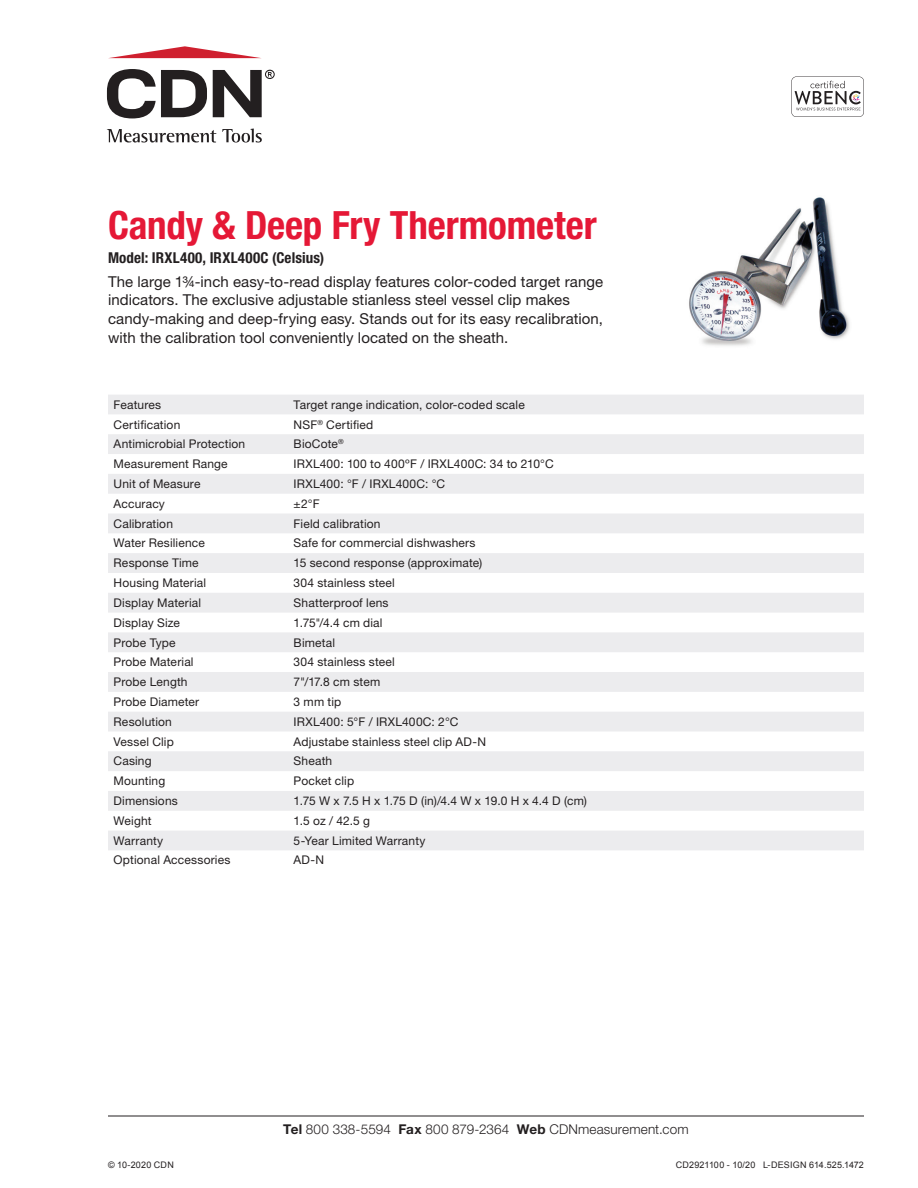
<style>
.page{position:relative;width:918px;height:1188px;background:#fff}
.page>*{position:absolute;margin:0;border:0;box-sizing:border-box;transform-origin:0 0}
.t1{font:700 condensed 39px "Helvetica Neue LT Std";letter-spacing:-.005em;color:#e51836}
.t2{font:15px/18.8px "Helvetica Neue LT Std";letter-spacing:.005em;color:#231f20}
.t3{font:700 condensed 15px "Helvetica Neue LT Std";letter-spacing:.01em;color:#231f20}
.t4{font:300 13.5px "Helvetica Neue LT Std";letter-spacing:.01em;color:#231f20}
.t5{font:12px "Helvetica Neue LT Std";letter-spacing:.015em;color:#231f20}
.t6{font:9px "Arial";letter-spacing:.02em;color:#231f20}
.s1{font-weight:700}
</style>
<div class="page">
<img style="left:689px;top:197px;width:161px;height:149px">
<svg style="left:108px;top:395px;width:756px;height:455px;fill:#ececee"></svg>
<hr style="left:108px;top:1116px;width:756px;height:1px;background:#231f20">
<svg style="left:107px;top:129px;width:109px;height:14px"></svg>
<svg style="left:222px;top:129px;width:40px;height:14px"></svg>
<svg style="left:107px;top:69px;width:100px;height:49px"></svg>
<svg style="left:109px;top:46px;width:151px;height:12px"></svg>
<svg style="left:213px;top:70px;width:62px;height:47px"></svg>
<svg style="left:791px;top:76px;width:73px;height:41px"></svg>
<h1 class="t1" style="left:108px;top:202px;width:490px">Candy &amp; Deep Fry Thermometer</h1>
<p class="t3" style="left:108px;top:249px;width:218px">Model: IRXL400, IRXL400C (Celsius)</p>
<p class="t2" style="left:108px;top:272px;width:497px">The large 1¾-inch easy-to-read display features color-coded target range indicators. The exclusive adjustable stianless steel vessel clip makes candy-making and deep-frying easy. Stands out for its easy recalibration, with the calibration tool conveniently located on the sheath.</p>
<p class="t5" style="left:114px;top:397px;width:49px">Features</p>
<p class="t5" style="left:294px;top:397px;width:233px">Target range indication, color-coded scale</p>
<p class="t5" style="left:114px;top:417px;width:68px">Certification</p>
<p class="t5" style="left:294px;top:417px;width:81px">NSF<sup>®</sup> Certified</p>
<p class="t5" style="left:114px;top:437px;width:133px">Antimicrobial Protection</p>
<p class="t5" style="left:294px;top:437px;width:52px">BioCote<sup>®</sup></p>
<p class="t5" style="left:114px;top:457px;width:116px">Measurement Range</p>
<p class="t5" style="left:294px;top:457px;width:262px">IRXL400: 100 to 400ºF / IRXL400C: 34 to 210°C</p>
<p class="t5" style="left:114px;top:477px;width:88px">Unit of Measure</p>
<p class="t5" style="left:294px;top:477px;width:153px">IRXL400: °F / IRXL400C: °C</p>
<p class="t5" style="left:114px;top:496px;width:53px">Accuracy</p>
<p class="t5" style="left:294px;top:496px;width:28px">±2°F</p>
<p class="t5" style="left:114px;top:516px;width:61px">Calibration</p>
<p class="t5" style="left:294px;top:516px;width:88px">Field calibration</p>
<p class="t5" style="left:114px;top:536px;width:93px">Water Resilience</p>
<p class="t5" style="left:294px;top:536px;width:183px">Safe for commercial dishwashers</p>
<p class="t5" style="left:114px;top:556px;width:87px">Response Time</p>
<p class="t5" style="left:294px;top:556px;width:190px">15 second response (approximate)</p>
<p class="t5" style="left:114px;top:576px;width:94px">Housing Material</p>
<p class="t5" style="left:294px;top:576px;width:103px">304 stainless steel</p>
<p class="t5" style="left:114px;top:596px;width:89px">Display Material</p>
<p class="t5" style="left:294px;top:596px;width:96px">Shatterproof lens</p>
<p class="t5" style="left:114px;top:615px;width:68px">Display Size</p>
<p class="t5" style="left:294px;top:615px;width:91px">1.75"/4.4 cm dial</p>
<p class="t5" style="left:114px;top:635px;width:64px">Probe Type</p>
<p class="t5" style="left:294px;top:635px;width:43px">Bimetal</p>
<p class="t5" style="left:114px;top:655px;width:82px">Probe Material</p>
<p class="t5" style="left:294px;top:655px;width:103px">304 stainless steel</p>
<p class="t5" style="left:114px;top:675px;width:76px">Probe Length</p>
<p class="t5" style="left:294px;top:675px;width:88px">7"/17.8 cm stem</p>
<p class="t5" style="left:114px;top:695px;width:87px">Probe Diameter</p>
<p class="t5" style="left:294px;top:695px;width:49px">3 mm tip</p>
<p class="t5" style="left:114px;top:714px;width:60px">Resolution</p>
<p class="t5" style="left:294px;top:714px;width:166px">IRXL400: 5°F / IRXL400C: 2°C</p>
<p class="t5" style="left:114px;top:734px;width:62px">Vessel Clip</p>
<p class="t5" style="left:294px;top:734px;width:194px">Adjustabe stainless steel clip AD-N</p>
<p class="t5" style="left:114px;top:754px;width:40px">Casing</p>
<p class="t5" style="left:294px;top:754px;width:40px">Sheath</p>
<p class="t5" style="left:114px;top:774px;width:53px">Mounting</p>
<p class="t5" style="left:294px;top:774px;width:62px">Pocket clip</p>
<p class="t5" style="left:114px;top:794px;width:66px">Dimensions</p>
<p class="t5" style="left:294px;top:794px;width:295px">1.75 W x 7.5 H x 1.75 D (in)/4.4 W x 19.0 H x 4.4 D (cm)</p>
<p class="t5" style="left:114px;top:813px;width:40px">Weight</p>
<p class="t5" style="left:294px;top:813px;width:78px">1.5 oz / 42.5 g</p>
<p class="t5" style="left:114px;top:833px;width:51px">Warranty</p>
<p class="t5" style="left:294px;top:833px;width:133px">5-Year Limited Warranty</p>
<p class="t5" style="left:114px;top:853px;width:118px">Optional Accessories</p>
<p class="t5" style="left:294px;top:853px;width:32px">AD-N</p>
<p class="t4" style="left:283px;top:1121px;width:407px"><span class="s1">Tel</span> 800 338-5594 <span class="s1">Fax</span> 800 879-2364 <span class="s1">Web</span> CDNmeasurement.com</p>
<p class="t6" style="left:108px;top:1158px;width:67px">© 10-2020 CDN</p>
<p class="t6" style="left:676px;top:1158px;width:190px">CD2921100 - 10/20 L-DESIGN 614.525.1472</p>
</div>
